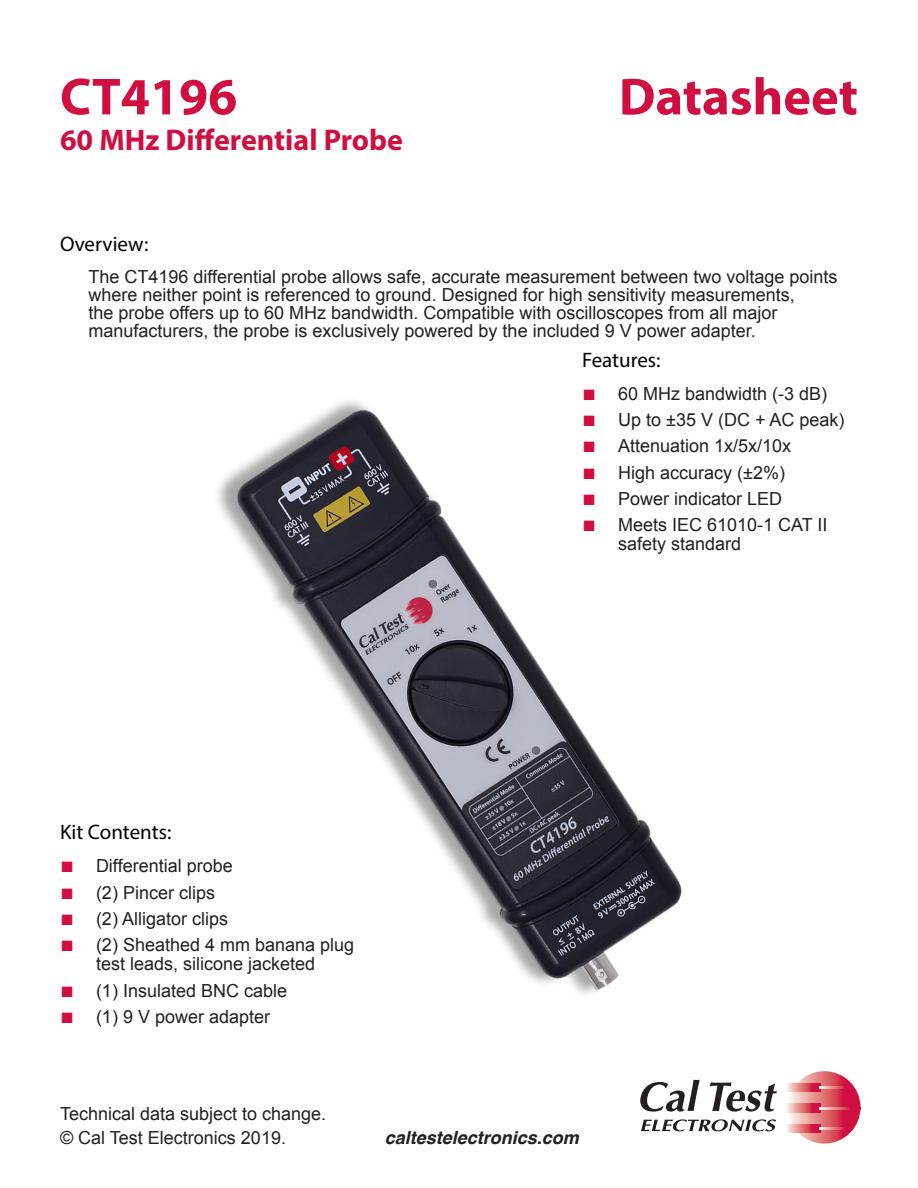
<style>
.page{position:relative;width:918px;height:1188px;background:#fff}
.page>*{position:absolute;margin:0;border:0;box-sizing:border-box;transform-origin:0 0}
.t1{font:700 52.5px "Myriad Pro";color:#d10e40}
.t2{font:700 30px "Myriad Pro";color:#d10e40}
.t3{font:21px "Myriad Pro";color:#000}
.t4{font:18px/18px "Arial";color:#231f20}
.t5{font:italic 700 18px "Helvetica";color:#231f20}
.s1{color:#d10e40}
</style>
<div class="page">
<svg style="left:641px;top:1119px;width:135px;height:12px"></svg>
<svg style="left:640px;top:1080px;width:60px;height:32px"></svg>
<svg style="left:710px;top:1083px;width:67px;height:29px"></svg>
<svg style="left:788px;top:1071px;width:73px;height:73px;background:#df6573"></svg>
<svg style="left:787px;top:1124px;width:33px;height:9px"></svg>
<svg style="left:787px;top:1104px;width:33px;height:8px"></svg>
<svg style="left:787px;top:1083px;width:33px;height:9px"></svg>
<svg style="left:820px;top:1087px;width:33px;height:2px"></svg>
<svg style="left:820px;top:1107px;width:40px;height:2px"></svg>
<svg style="left:820px;top:1127px;width:33px;height:2px"></svg>
<img style="left:217px;top:400px;width:464px;height:594px">
<h1 class="t1" style="left:60px;top:62px;width:179px">CT4196</h1>
<h1 class="t1" style="left:619px;top:62px;width:241px">Datasheet</h1>
<h2 class="t2" style="left:60px;top:121px;width:345px">60 MHz Differential Probe</h2>
<p class="t3" style="left:60px;top:231px;width:90px">Overview:</p>
<p class="t4" style="left:88px;top:268px;width:751px">The CT4196 differential probe allows safe, accurate measurement between two voltage points where neither point is referenced to ground. Designed for high sensitivity measurements,<br>the probe offers up to 60 MHz bandwidth. Compatible with oscilloscopes from all major manufacturers, the probe is exclusively powered by the included 9 V power adapter.</p>
<p class="t3" style="left:582px;top:347px;width:80px">Features:</p>
<p class="t4" style="left:584px;top:385px;width:245px"><span class="s1">■</span> 60 MHz bandwidth (-3 dB)</p>
<p class="t4" style="left:584px;top:411px;width:262px"><span class="s1">■</span> Up to ±35 V (DC + AC peak)</p>
<p class="t4" style="left:584px;top:437px;width:209px"><span class="s1">■</span> Attenuation 1x/5x/10x</p>
<p class="t4" style="left:584px;top:463px;width:203px"><span class="s1">■</span> High accuracy (±2%)</p>
<p class="t4" style="left:584px;top:490px;width:200px"><span class="s1">■</span> Power indicator LED</p>
<p class="t4" style="left:618px;top:515px;width:211px;line-height:19.5px;text-indent:-34px"><span class="s1">■</span> Meets IEC 61010-1 CAT II safety standard</p>
<p class="t3" style="left:60px;top:819px;width:113px">Kit Contents:</p>
<p class="t4" style="left:62px;top:857px;width:173px"><span class="s1">■</span> Differential probe</p>
<p class="t4" style="left:62px;top:883px;width:155px"><span class="s1">■</span> (2) Pincer clips</p>
<p class="t4" style="left:62px;top:910px;width:168px"><span class="s1">■</span> (2) Alligator clips</p>
<p class="t4" style="left:62px;top:935px;width:294px;line-height:19.5px;text-align:center"><span class="s1">■</span> (2) Sheathed 4 mm banana plug test leads, silicone jacketed</p>
<p class="t4" style="left:62px;top:982px;width:227px"><span class="s1">■</span> (1) Insulated BNC cable</p>
<p class="t4" style="left:62px;top:1008px;width:210px"><span class="s1">■</span> (1) 9 V power adapter</p>
<p class="t4" style="left:60px;top:1102px;width:268px;line-height:24px">Technical data subject to change. © Cal Test Electronics 2019.</p>
<p class="t5" style="left:385px;top:1123px;width:196px">caltestelectronics.com</p>
</div>
